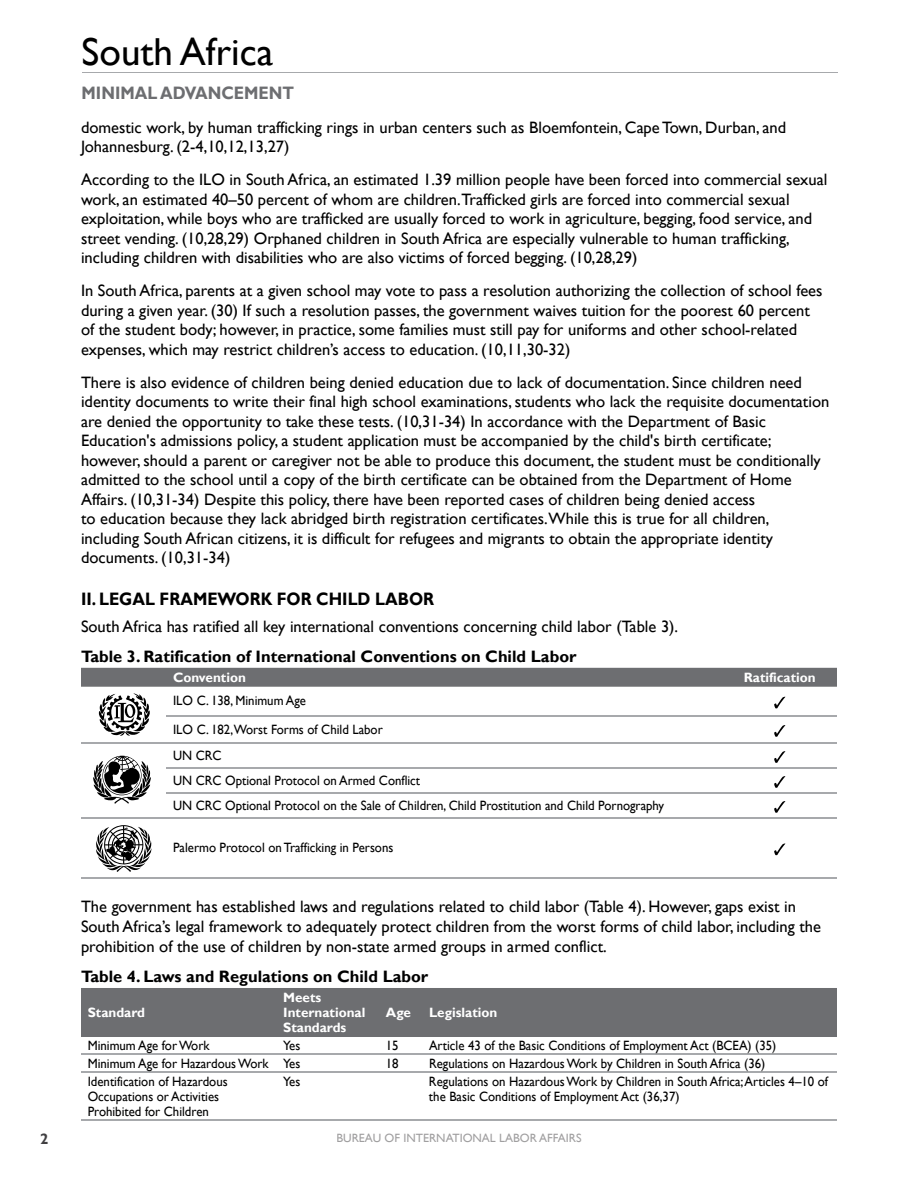
<style>
.page{position:relative;width:918px;height:1188px;background:#fff}
.page>*{position:absolute;margin:0;border:0;box-sizing:border-box;transform-origin:0 0}
.t1{font:39px "Gill Sans";color:#000}
.t2{font:700 18px "Gill Sans";color:#000;scale:.9 1}
.t3{font:700 18px "Gill Sans";color:#6d6e71;scale:.9 1}
.t4{font:16.5px/19.5px "Gill Sans";color:#000}
.t5{font:700 16.5px "Gill Sans";color:#000}
.t6{font:700 15px "Gill Sans";color:#414042}
.t7{font:13.5px/15px "Gill Sans";color:#000;scale:.95 1}
.t8{font:700 13.5px/15px "Gill Sans";color:#fff}
.t9{font:12px "Gill Sans";color:#a09fa0}
</style>
<div class="page">
<hr style="left:82px;top:72px;width:756px;height:1px;background:#a7a9ac">
<div style="left:81px;top:668px;width:756px;height:19px;background:#6d6e71"></div>
<svg style="left:81px;top:696px;width:756px;height:160px"></svg>
<hr style="left:166px;top:715px;width:557px;height:1px;background:#a7a9ac">
<hr style="left:723px;top:715px;width:114px;height:1px;background:#a7a9ac">
<hr style="left:166px;top:742px;width:557px;height:2px;background:#a7a9ac">
<hr style="left:723px;top:742px;width:114px;height:2px;background:#a7a9ac">
<hr style="left:166px;top:767px;width:557px;height:1px;background:#a7a9ac">
<hr style="left:723px;top:767px;width:114px;height:1px;background:#a7a9ac">
<hr style="left:166px;top:792px;width:557px;height:1px;background:#a7a9ac">
<hr style="left:723px;top:792px;width:114px;height:1px;background:#a7a9ac">
<hr style="left:166px;top:817px;width:557px;height:1px;background:#a7a9ac">
<hr style="left:723px;top:817px;width:114px;height:1px;background:#a7a9ac">
<hr style="left:81px;top:742px;width:85px;height:2px;background:#a7a9ac">
<hr style="left:81px;top:817px;width:85px;height:1px;background:#a7a9ac">
<hr style="left:81px;top:877px;width:85px;height:1px;background:#a7a9ac">
<hr style="left:166px;top:877px;width:557px;height:1px;background:#a7a9ac">
<hr style="left:723px;top:877px;width:114px;height:1px;background:#a7a9ac">
<div style="left:96px;top:691px;width:55px;height:47px;background:#fff"></div>
<svg style="left:98px;top:693px;width:52px;height:43px"></svg>
<svg style="left:774px;top:697px;width:11px;height:11px"></svg>
<svg style="left:774px;top:725px;width:11px;height:12px"></svg>
<svg style="left:93px;top:756px;width:58px;height:48px"></svg>
<svg style="left:774px;top:751px;width:11px;height:12px"></svg>
<svg style="left:774px;top:776px;width:11px;height:12px"></svg>
<svg style="left:774px;top:801px;width:11px;height:12px"></svg>
<svg style="left:96px;top:825px;width:55px;height:47px"></svg>
<svg style="left:774px;top:843px;width:11px;height:12px"></svg>
<div style="left:81px;top:988px;width:756px;height:49px;background:#6d6e71"></div>
<hr style="left:81px;top:1053px;width:195px;height:2px;background:#a7a9ac">
<hr style="left:276px;top:1053px;width:103px;height:2px;background:#a7a9ac">
<hr style="left:379px;top:1053px;width:43px;height:2px;background:#a7a9ac">
<hr style="left:422px;top:1053px;width:415px;height:2px;background:#a7a9ac">
<hr style="left:81px;top:1071px;width:195px;height:2px;background:#a7a9ac">
<hr style="left:276px;top:1071px;width:103px;height:2px;background:#a7a9ac">
<hr style="left:379px;top:1071px;width:43px;height:2px;background:#a7a9ac">
<hr style="left:422px;top:1071px;width:415px;height:2px;background:#a7a9ac">
<hr style="left:81px;top:1119px;width:195px;height:2px;background:#a7a9ac">
<hr style="left:276px;top:1119px;width:103px;height:2px;background:#a7a9ac">
<hr style="left:379px;top:1119px;width:43px;height:2px;background:#a7a9ac">
<hr style="left:422px;top:1119px;width:415px;height:2px;background:#a7a9ac">
<h1 class="t1" style="left:82px;top:29px;width:193px">South Africa</h1>
<p class="t3" style="left:82px;top:82px;width:238px">MINIMAL ADVANCEMENT</p>
<p class="t4" style="left:81px;top:118px;width:707px">domestic work, by human trafficking rings in urban centers such as Bloemfontein, Cape Town, Durban, and<br>Johannesburg. (2-4,10,12,13,27)</p>
<p class="t4" style="left:81px;top:170px;width:748px">According to the ILO in South Africa, an estimated 1.39 million people have been forced into commercial sexual work, an estimated 40–50 percent of whom are children.Trafficked girls are forced into commercial sexual exploitation, while boys who are trafficked are usually forced to work in agriculture, begging, food service, and street vending. (10,28,29) Orphaned children in South Africa are especially vulnerable to human trafficking, including children with disabilities who are also victims of forced begging. (10,28,29)</p>
<p class="t4" style="left:81px;top:281px;width:743px">In South Africa, parents at a given school may vote to pass a resolution authorizing the collection of school fees during a given year. (30) If such a resolution passes, the government waives tuition for the poorest 60 percent of the student body; however, in practice, some families must still pay for uniforms and other school-related expenses, which may restrict children’s access to education. (10,11,30-32)</p>
<p class="t4" style="left:81px;top:373px;width:750px">There is also evidence of children being denied education due to lack of documentation. Since children need identity documents to write their final high school examinations, students who lack the requisite documentation are denied the opportunity to take these tests. (10,31-34) In accordance with the Department of Basic Education's admissions policy, a student application must be accompanied by the child's birth certificate; however, should a parent or caregiver not be able to produce this document, the student must be conditionally admitted to the school until a copy of the birth certificate can be obtained from the Department of Home Affairs. (10,31-34) Despite this policy, there have been reported cases of children being denied access<br>to education because they lack abridged birth registration certificates.While this is true for all children, including South African citizens, it is difficult for refugees and migrants to obtain the appropriate identity documents. (10,31-34)</p>
<p class="t2" style="left:81px;top:588px;width:394px">II. LEGAL FRAMEWORK FOR CHILD LABOR</p>
<p class="t4" style="left:81px;top:617px;width:599px">South Africa has ratified all key international conventions concerning child labor (Table 3).</p>
<p class="t5" style="left:81px;top:646px;width:497px">Table 3. Ratification of International Conventions on Child Labor</p>
<p class="t8" style="left:173px;top:670px;width:74px">Convention</p>
<p class="t8" style="left:744px;top:670px;width:74px">Ratification</p>
<p class="t7" style="left:173px;top:687px;width:222px;line-height:28.3px">ILO C. 138, Minimum Age<br>ILO C. 182,Worst Forms of Child Labor</p>
<p class="t7" style="left:173px;top:743px;width:518px;line-height:24.9px">UN CRC<br>UN CRC Optional Protocol on Armed Conflict<br>UN CRC Optional Protocol on the Sale of Children, Child Prostitution and Child Pornography</p>
<p class="t7" style="left:173px;top:840px;width:233px">Palermo Protocol on Trafficking in Persons</p>
<p class="t4" style="left:81px;top:897px;width:742px">The government has established laws and regulations related to child labor (Table 4). However, gaps exist in<br>South Africa’s legal framework to adequately protect children from the worst forms of child labor, including the prohibition of the use of children by non-state armed groups in armed conflict.</p>
<p class="t5" style="left:81px;top:966px;width:349px">Table 4. Laws and Regulations on Child Labor</p>
<p class="t8" style="left:88px;top:1005px;width:59px">Standard</p>
<p class="t8" style="left:283px;top:990px;width:84px">Meets<br>International<br>Standards</p>
<p class="t8" style="left:386px;top:1005px;width:27px">Age</p>
<p class="t8" style="left:429px;top:1005px;width:70px">Legislation</p>
<p class="t7" style="left:88px;top:1038px;width:130px">Minimum Age for Work</p>
<p class="t7" style="left:283px;top:1038px;width:20px">Yes</p>
<p class="t7" style="left:386px;top:1038px;width:15px">15</p>
<p class="t7" style="left:429px;top:1038px;width:367px">Article 43 of the Basic Conditions of Employment Act (BCEA) (35)</p>
<p class="t7" style="left:88px;top:1056px;width:225px">Minimum Age for Hazardous Work Yes</p>
<p class="t7" style="left:386px;top:1056px;width:15px">18</p>
<p class="t7" style="left:429px;top:1056px;width:356px">Regulations on Hazardous Work by Children in South Africa (36)</p>
<p class="t7" style="left:88px;top:1074px;width:149px">Identification of Hazardous<br>Occupations or Activities<br>Prohibited for Children</p>
<p class="t7" style="left:283px;top:1074px;width:20px">Yes</p>
<p class="t7" style="left:429px;top:1074px;width:422px">Regulations on Hazardous Work by Children in South Africa; Articles 4–10 of the Basic Conditions of Employment Act (36,37)</p>
<p class="t6" style="left:40px;top:1130px;width:10px">2</p>
<p class="t9" style="left:336px;top:1131px;width:247px">BUREAU OF INTERNATIONAL LABOR AFFAIRS</p>
</div>
